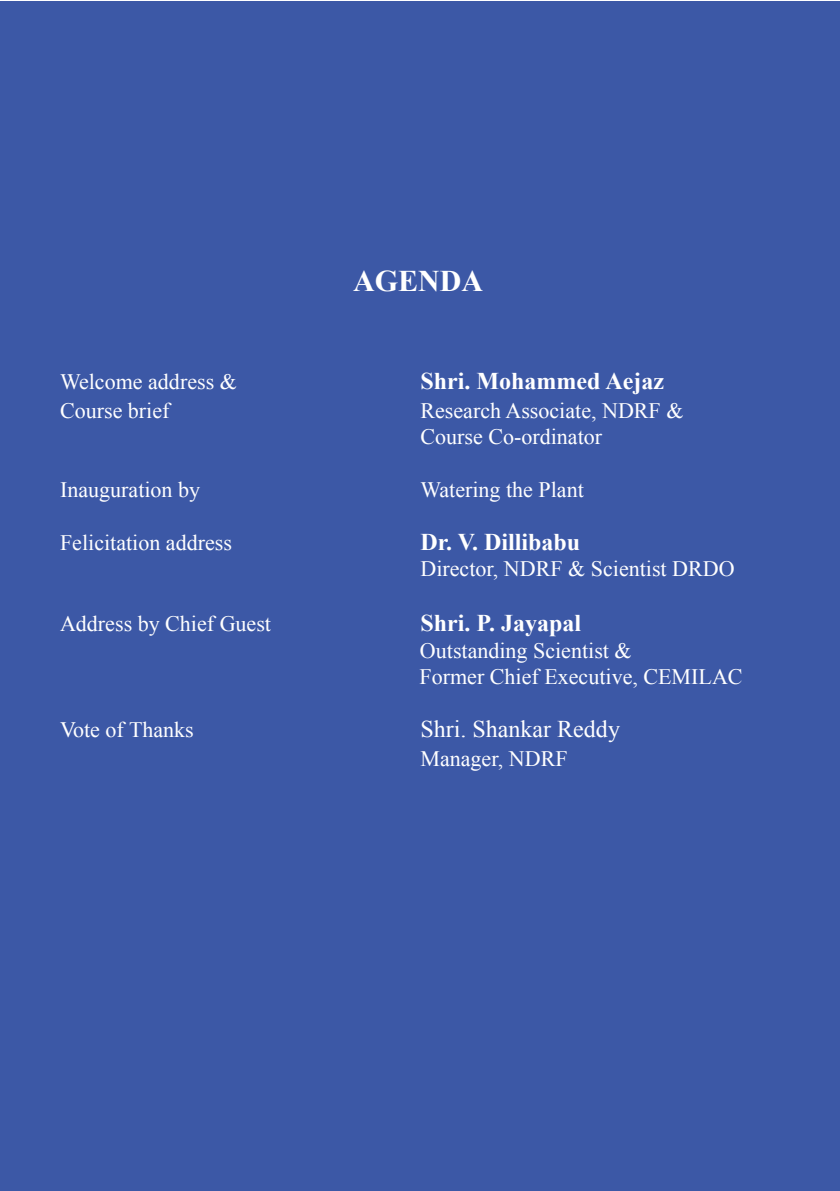
<style>
.page{position:relative;width:840px;height:1191px;background:#fff}
.page>*{position:absolute;margin:0;border:0;box-sizing:border-box;transform-origin:0 0}
.t1{font:700 30px "Times New Roman";color:#fff}
.t2{font:700 24px "Times New Roman";color:#fff}
.t3{font:24px "Times New Roman";color:#fff}
.t4{font:22px/26.4px "Times New Roman";color:#fff}
</style>
<div class="page">
<div style="left:1px;top:1px;width:838px;height:1190px;background:#3c58a6"></div>
<h1 class="t1" style="left:353px;top:260px;width:131px">AGENDA</h1>
<p class="t4" style="left:60px;top:368px;width:178px">Welcome address &amp;</p>
<p class="t2" style="left:420px;top:364px;width:245px">Shri. Mohammed Aejaz</p>
<p class="t4" style="left:60px;top:397px;width:111px">Course brief</p>
<p class="t4" style="left:420px;top:397px;width:264px">Research Associate, NDRF &amp;<br>Course Co-ordinator</p>
<p class="t4" style="left:60px;top:476px;width:141px">Inauguration by</p>
<p class="t4" style="left:420px;top:476px;width:165px">Watering the Plant</p>
<p class="t4" style="left:60px;top:529px;width:173px">Felicitation address</p>
<p class="t2" style="left:420px;top:525px;width:161px">Dr. V. Dillibabu</p>
<p class="t4" style="left:420px;top:555px;width:315px">Director, NDRF &amp; Scientist DRDO</p>
<p class="t4" style="left:60px;top:610px;width:212px">Address by Chief Guest</p>
<p class="t2" style="left:420px;top:606px;width:162px">Shri. P. Jayapal</p>
<p class="t4" style="left:419px;top:637px;width:324px">Outstanding Scientist &amp;<br>Former Chief Executive, CEMILAC</p>
<p class="t4" style="left:60px;top:716px;width:135px">Vote of Thanks</p>
<p class="t3" style="left:420px;top:713px;width:201px">Shri. Shankar Reddy</p>
<p class="t4" style="left:420px;top:745px;width:148px">Manager, NDRF</p>
</div>
